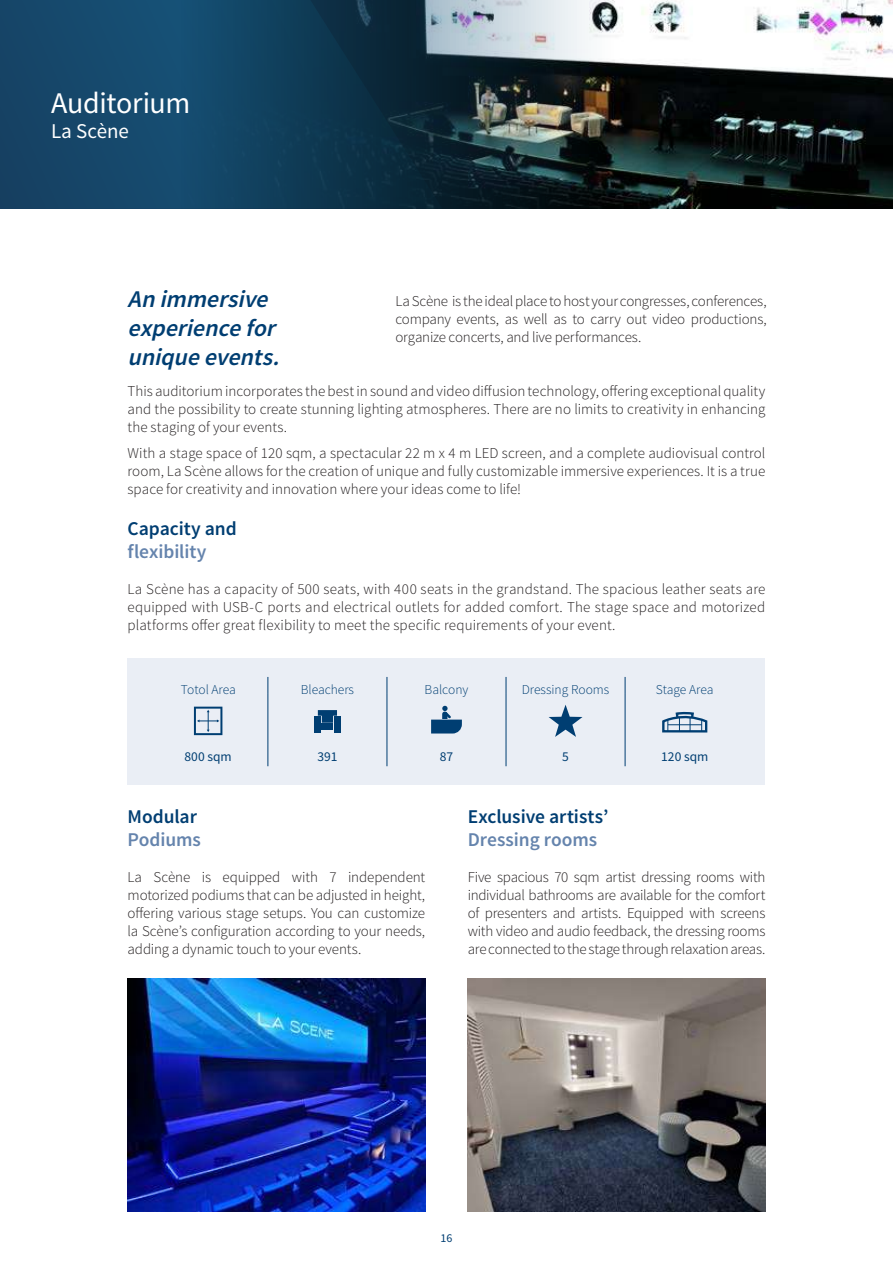
<style>
.page{position:relative;width:893px;height:1263px;background:#fff}
.page>*{position:absolute;margin:0;border:0;box-sizing:border-box;transform-origin:0 0}
.t1{font:30px "Source Sans Pro";letter-spacing:-.01em;color:#fff}
.t2{font:italic 600 24px/28.8px "Source Sans Pro";color:#003e72}
.t3{font:21px "Source Sans Pro";color:#fff}
.t4{font:600 19.5px "Source Sans Pro";letter-spacing:-.005em;color:#003e72}
.t5{font:600 19.5px "Source Sans Pro";letter-spacing:-.005em;color:#6584ad}
.t6{font:300 15px/18px "Source Sans Pro";letter-spacing:-.005em;color:#231f20;text-align:justify}
.t7{font:300 13.5px "Source Sans Pro";color:#003e72}
.t8{font:13.5px "Source Sans Pro";color:#003e72}
.t9{font:12px "Source Sans Pro";color:#003e72}
</style>
<div class="page">
<svg style="left:0;top:0;width:175px;height:208px;background:#16476b"></svg>
<img style="left:175px;top:0;width:718px;height:208px">
<div style="left:128px;top:658px;width:637px;height:126px;background:#eaeef5"></div>
<svg style="left:267px;top:677px;width:1px;height:17px"></svg>
<svg style="left:387px;top:677px;width:1px;height:17px"></svg>
<svg style="left:506px;top:677px;width:1px;height:17px"></svg>
<svg style="left:625px;top:677px;width:1px;height:17px"></svg>
<hr style="left:267px;top:694px;width:1px;height:51px;background:#003e72">
<hr style="left:387px;top:694px;width:1px;height:51px;background:#003e72">
<hr style="left:506px;top:694px;width:1px;height:51px;background:#003e72">
<hr style="left:625px;top:694px;width:1px;height:51px;background:#003e72">
<svg style="left:267px;top:745px;width:1px;height:21px"></svg>
<svg style="left:387px;top:745px;width:1px;height:21px"></svg>
<svg style="left:506px;top:745px;width:1px;height:21px"></svg>
<svg style="left:625px;top:745px;width:1px;height:21px"></svg>
<svg style="left:194px;top:707px;width:28px;height:28px"></svg>
<div style="left:315px;top:716px;width:6px;height:17px;background:#003e72"></div>
<div style="left:334px;top:716px;width:6px;height:17px;background:#003e72"></div>
<div style="left:322px;top:723px;width:11px;height:7px;background:#003e72"></div>
<svg style="left:318px;top:710px;width:19px;height:13px"></svg>
<svg style="left:431px;top:706px;width:31px;height:27px"></svg>
<svg style="left:549px;top:705px;width:33px;height:32px"></svg>
<svg style="left:662px;top:712px;width:46px;height:21px"></svg>
<img style="left:128px;top:978px;width:297px;height:234px">
<img style="left:468px;top:978px;width:297px;height:234px">
<h1 class="t1" style="left:51px;top:84px;width:141px">Auditorium</h1>
<h3 class="t3" style="left:51px;top:118px;width:80px">La Scène</h3>
<h2 class="t2" style="left:128px;top:285px;width:160px">An immersive experiencefor uniqueevents.</h2>
<p class="t6" style="left:395px;top:292px;width:373px">La Scène is the ideal place to host your congresses, conferences, company events, as well as to carry out video productions, organize concerts, and live performances.</p>
<p class="t6" style="left:128px;top:382px;width:639px">This auditorium incorporates the best in sound and video diffusion technology, offering exceptional quality and the possibility to create stunning lighting atmospheres. There are no limits to creativity in enhancing the staging of your events.</p>
<p class="t6" style="left:128px;top:444px;width:639px">With a stage space of 120 sqm, a spectacular 22 m x 4 m LED screen, and a complete audiovisual control room, La Scène allows for the creation of unique and fully customizable immersive experiences. It is a true space for creativity and innovation where your ideas come to life!</p>
<h3 class="t4" style="left:128px;top:516px;width:111px">Capacity and</h3>
<h3 class="t5" style="left:128px;top:539px;width:80px">flexibility</h3>
<p class="t6" style="left:128px;top:580px;width:639px">La Scène has a capacity of 500 seats, with 400 seats in the grandstand. The spacious leather seats are equipped with USB-C ports and electrical outlets for added comfort. The stage space and motorized platforms offer great flexibility to meet the specific requirements of your event.</p>
<p class="t7" style="left:181px;top:681px;width:56px">Totol Area</p>
<p class="t7" style="left:301px;top:681px;width:55px">Bleachers</p>
<p class="t7" style="left:425px;top:681px;width:45px">Balcony</p>
<p class="t7" style="left:522px;top:681px;width:89px">Dressing Rooms</p>
<p class="t7" style="left:656px;top:681px;width:59px">Stage Area</p>
<p class="t8" style="left:185px;top:748px;width:49px">800 sqm</p>
<p class="t8" style="left:317px;top:748px;width:22px">391</p>
<p class="t8" style="left:440px;top:748px;width:15px">87</p>
<p class="t8" style="left:562px;top:748px;width:8px">5</p>
<p class="t8" style="left:661px;top:748px;width:49px">120 sqm</p>
<h3 class="t4" style="left:128px;top:804px;width:71px">Modular</h3>
<h3 class="t5" style="left:128px;top:827px;width:75px">Podiums</h3>
<p class="t6" style="left:128px;top:868px;width:299px">La Scène is equipped with 7 independent motorized podiums that can be adjusted in height, offering various stage setups. You can customize la Scène’s configuration according to your needs, adding a dynamic touch to your events.</p>
<h3 class="t4" style="left:468px;top:804px;width:142px">Exclusive artists’</h3>
<h3 class="t5" style="left:468px;top:827px;width:131px">Dressing rooms</h3>
<p class="t6" style="left:468px;top:868px;width:299px">Five spacious 70 sqm artist dressing rooms with individual bathrooms are available for the comfort of presenters and artists. Equipped with screens with video and audio feedback, the dressing rooms are connected to the stage through relaxation areas.</p>
<p class="t9" style="left:440px;top:1230px;width:13px">16</p>
</div>
